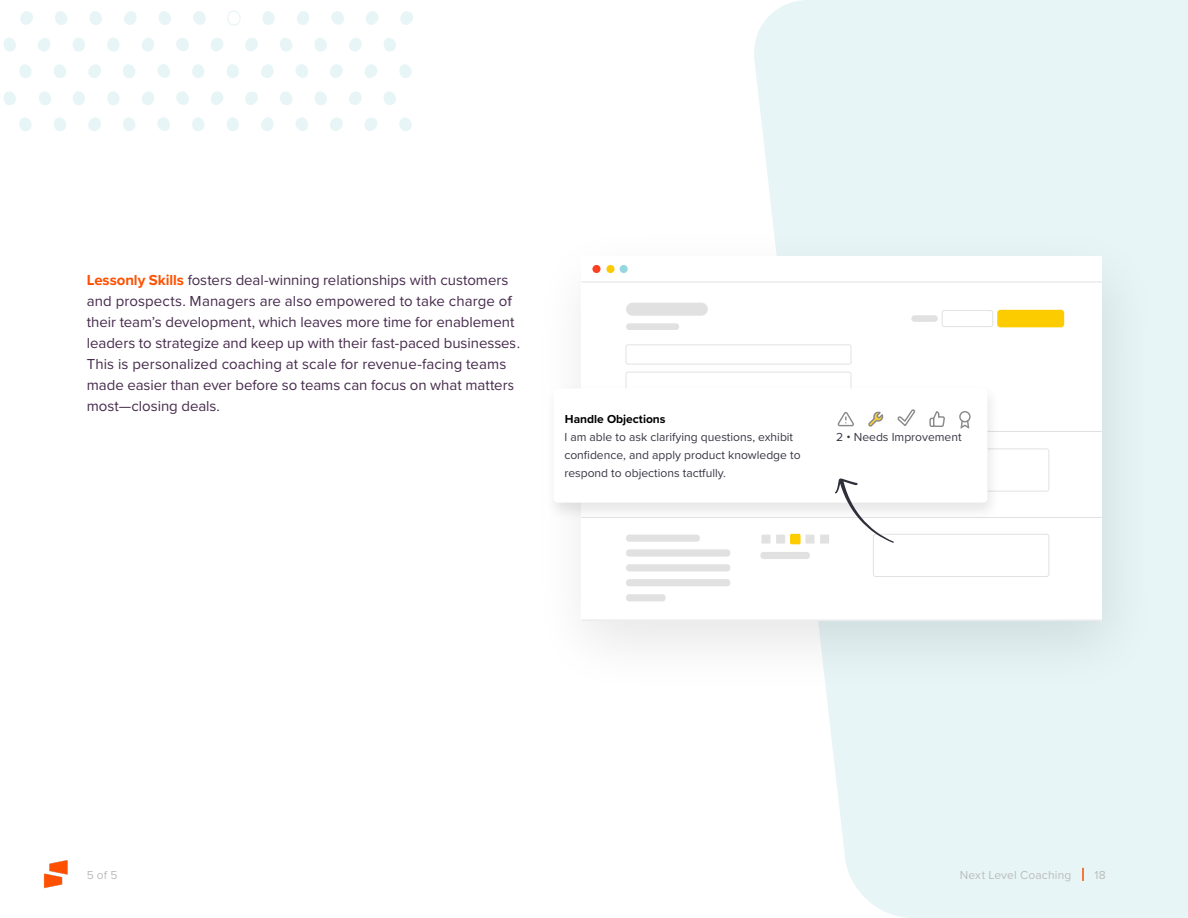
<style>
.page{position:relative;width:1188px;height:918px;background:#fff}
.page>*{position:absolute;margin:0;border:0;box-sizing:border-box;transform-origin:0 0}
.Body{font:15px/21px "Proxima Nova";color:#472b4d}
.t1{font:12.15px/17.7px "Proxima Nova";color:#383845}
.t2{font:12px "Proxima Nova";letter-spacing:.015em;color:#bcbcbc}
.t3{font:700 12px "Proxima Nova";color:#000}
.s1{font-weight:700;color:#fe5000}
</style>
<div class="page">
<svg style="left:754px;top:0;width:434px;height:918px;fill:#e7f5f6"></svg>
<svg style="left:1082px;top:868px;width:2px;height:13px"></svg>
<img style="left:43px;top:860px;width:25px;height:28px">
<svg style="left:73px;top:91px;width:12px;height:14px"></svg>
<svg style="left:107px;top:91px;width:13px;height:14px"></svg>
<svg style="left:142px;top:91px;width:12px;height:14px"></svg>
<svg style="left:176px;top:91px;width:13px;height:14px"></svg>
<svg style="left:211px;top:91px;width:13px;height:14px"></svg>
<svg style="left:245px;top:91px;width:13px;height:14px"></svg>
<svg style="left:280px;top:91px;width:12px;height:14px"></svg>
<svg style="left:314px;top:91px;width:13px;height:14px"></svg>
<svg style="left:349px;top:91px;width:13px;height:14px"></svg>
<svg style="left:384px;top:91px;width:12px;height:14px"></svg>
<svg style="left:4px;top:91px;width:12px;height:14px"></svg>
<svg style="left:39px;top:91px;width:12px;height:14px"></svg>
<svg style="left:192px;top:117px;width:12px;height:14px"></svg>
<svg style="left:227px;top:117px;width:12px;height:14px"></svg>
<svg style="left:261px;top:117px;width:13px;height:14px"></svg>
<svg style="left:295px;top:117px;width:13px;height:14px"></svg>
<svg style="left:157px;top:117px;width:13px;height:14px"></svg>
<svg style="left:330px;top:117px;width:13px;height:14px"></svg>
<svg style="left:365px;top:117px;width:12px;height:14px"></svg>
<svg style="left:399px;top:117px;width:13px;height:14px"></svg>
<svg style="left:19px;top:117px;width:13px;height:14px"></svg>
<svg style="left:54px;top:117px;width:12px;height:14px"></svg>
<svg style="left:88px;top:117px;width:13px;height:14px"></svg>
<svg style="left:123px;top:117px;width:12px;height:14px"></svg>
<svg style="left:73px;top:38px;width:12px;height:14px"></svg>
<svg style="left:107px;top:38px;width:13px;height:14px"></svg>
<svg style="left:142px;top:38px;width:12px;height:14px"></svg>
<svg style="left:176px;top:38px;width:13px;height:13px"></svg>
<svg style="left:211px;top:38px;width:12px;height:13px"></svg>
<svg style="left:245px;top:38px;width:13px;height:13px"></svg>
<svg style="left:280px;top:38px;width:12px;height:14px"></svg>
<svg style="left:314px;top:38px;width:13px;height:14px"></svg>
<svg style="left:349px;top:38px;width:13px;height:13px"></svg>
<svg style="left:384px;top:38px;width:12px;height:14px"></svg>
<svg style="left:4px;top:38px;width:12px;height:14px"></svg>
<svg style="left:38px;top:38px;width:12px;height:13px"></svg>
<svg style="left:192px;top:64px;width:12px;height:14px"></svg>
<svg style="left:227px;top:64px;width:12px;height:14px"></svg>
<svg style="left:261px;top:64px;width:13px;height:14px"></svg>
<svg style="left:296px;top:64px;width:12px;height:14px"></svg>
<svg style="left:157px;top:64px;width:13px;height:14px"></svg>
<svg style="left:330px;top:64px;width:13px;height:14px"></svg>
<svg style="left:365px;top:64px;width:12px;height:14px"></svg>
<svg style="left:399px;top:64px;width:13px;height:14px"></svg>
<svg style="left:19px;top:64px;width:13px;height:14px"></svg>
<svg style="left:54px;top:64px;width:12px;height:14px"></svg>
<svg style="left:88px;top:64px;width:13px;height:14px"></svg>
<svg style="left:123px;top:64px;width:12px;height:14px"></svg>
<svg style="left:227px;top:11px;width:14px;height:15px"></svg>
<svg style="left:262px;top:11px;width:13px;height:14px"></svg>
<svg style="left:297px;top:11px;width:12px;height:14px"></svg>
<svg style="left:331px;top:11px;width:13px;height:14px"></svg>
<svg style="left:193px;top:11px;width:13px;height:14px"></svg>
<svg style="left:366px;top:11px;width:13px;height:14px"></svg>
<svg style="left:400px;top:11px;width:13px;height:14px"></svg>
<svg style="left:20px;top:11px;width:13px;height:14px"></svg>
<svg style="left:55px;top:11px;width:12px;height:14px"></svg>
<svg style="left:90px;top:11px;width:12px;height:14px"></svg>
<svg style="left:124px;top:11px;width:13px;height:14px"></svg>
<svg style="left:159px;top:11px;width:12px;height:14px"></svg>
<img style="left:589px;top:203px;width:592px;height:513px">
<div style="left:581px;top:256px;width:521px;height:365px;background:#fff"></div>
<div style="left:592px;top:265px;width:9px;height:8px;background:#ff3f22;border-radius:50%"></div>
<div style="left:606px;top:265px;width:9px;height:8px;background:#fbca05;border-radius:50%"></div>
<div style="left:620px;top:265px;width:8px;height:8px;background:#96d7df;border-radius:50%"></div>
<hr style="left:581px;top:281px;width:521px;height:1px;background:#e2e2e2">
<div style="left:626px;top:549px;width:104px;height:8px;background:#e1e1e1;border-radius:3px"></div>
<div style="left:626px;top:535px;width:74px;height:7px;background:#e1e1e1;border-radius:3px"></div>
<div style="left:626px;top:579px;width:104px;height:7px;background:#e1e1e1;border-radius:3px"></div>
<div style="left:626px;top:564px;width:104px;height:7px;background:#e1e1e1;border-radius:3px"></div>
<div style="left:626px;top:594px;width:40px;height:7px;background:#e1e1e1;border-radius:3px"></div>
<div style="left:626px;top:303px;width:82px;height:13px;background:#e1e1e1;border-radius:7px"></div>
<div style="left:626px;top:323px;width:53px;height:7px;background:#e1e1e1;border-radius:3px"></div>
<div style="left:911px;top:315px;width:27px;height:7px;background:#e1e1e1;border-radius:3px"></div>
<div style="left:998px;top:311px;width:65px;height:16px;background:#fdcc00;border-radius:3px"></div>
<div style="left:997px;top:310px;width:67px;height:17px;border:1px solid #fdcc00;border-radius:3px"></div>
<div style="left:942px;top:310px;width:51px;height:17px;border:1px solid #e2e2e2;border-radius:2px"></div>
<div style="left:626px;top:344px;width:225px;height:21px;border:1px solid #e2e2e2;border-radius:2px"></div>
<div style="left:626px;top:372px;width:225px;height:20px;border:1px solid #e2e2e2;border-radius:2px"></div>
<div style="left:873px;top:534px;width:176px;height:43px;border:1px solid #e2e2e2;border-radius:2px"></div>
<div style="left:873px;top:448px;width:176px;height:44px;border:1px solid #e2e2e2;border-radius:2px"></div>
<div style="left:760px;top:552px;width:50px;height:7px;background:#e1e1e1;border-radius:3px"></div>
<div style="left:761px;top:535px;width:9px;height:9px;background:#e1e1e1"></div>
<div style="left:776px;top:535px;width:9px;height:9px;background:#e1e1e1"></div>
<div style="left:791px;top:535px;width:9px;height:9px;background:#fdcc00"></div>
<div style="left:790px;top:534px;width:11px;height:10px;border:1px solid #fdcc00"></div>
<div style="left:805px;top:535px;width:9px;height:9px;background:#e1e1e1"></div>
<div style="left:820px;top:535px;width:9px;height:9px;background:#e1e1e1"></div>
<hr style="left:581px;top:431px;width:521px;height:1px;background:#e2e2e2">
<hr style="left:581px;top:517px;width:521px;height:1px;background:#e2e2e2">
<hr style="left:581px;top:620px;width:521px;height:1px;background:#e2e2e2">
<img style="left:554px;top:379px;width:452px;height:141px">
<div style="left:554px;top:388px;width:433px;height:115px;background:#fff;border-radius:4px"></div>
<svg style="left:868px;top:411px;width:16px;height:16px"></svg>
<div style="left:959px;top:411px;width:12px;height:11px;border:1px solid #8a8a8a;border-radius:50%"></div>
<svg style="left:960px;top:419px;width:10px;height:10px"></svg>
<svg style="left:929px;top:411px;width:16px;height:16px"></svg>
<svg style="left:837px;top:412px;width:17px;height:15px"></svg>
<svg style="left:897px;top:409px;width:19px;height:18px"></svg>
<svg style="left:835px;top:478px;width:59px;height:65px"></svg>
<p class="Body" style="left:87px;top:269px;width:435px"><span class="s1">Lessonly Skills</span> fosters deal-winning relationships with customers and prospects. Managers are also empowered to take charge of their team’s development, which leaves more time for enablement leaders to strategize and keep up with their fast-paced businesses.<br>This is personalized coaching at scale for revenue-facing teams made easier than ever before so teams can focus on what matters most—closing deals.</p>
<p class="t3" style="left:565px;top:410px;width:102px">Handle Objections</p>
<p class="t1" style="left:564px;top:428px;width:238px">I am able to ask clarifying questions, exhibit confidence, and apply product knowledge to respond to objections tactfully.</p>
<p class="t1" style="left:836px;top:428px;width:127px">2 • Needs Improvement</p>
<p class="t2" style="left:87px;top:866px;width:32px">5 of 5</p>
<p class="t2" style="left:960px;top:866px;width:113px">Next Level Coaching</p>
<p class="t2" style="left:1095px;top:866px;width:13px">18</p>
</div>
